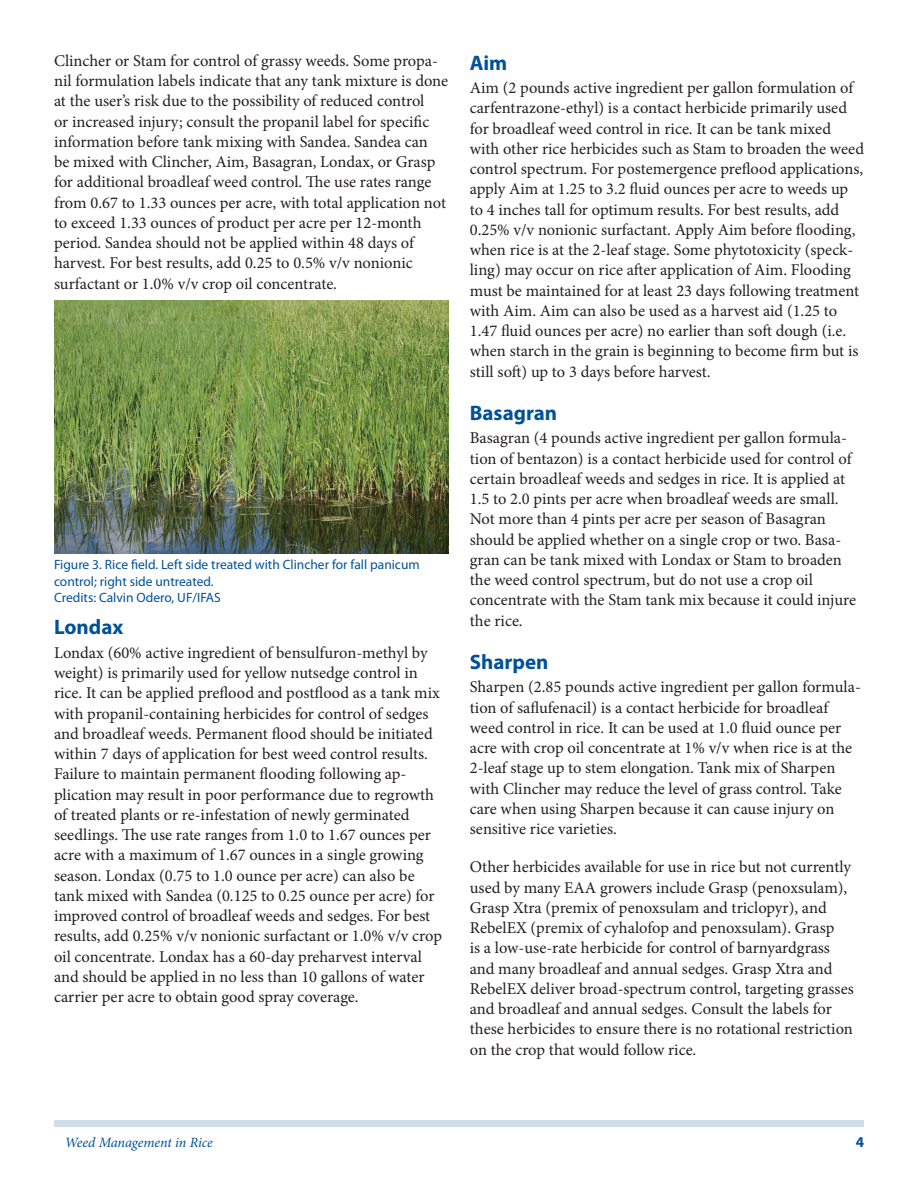
<style>
.page{position:relative;width:918px;height:1188px;background:#fff}
.page>*{position:absolute;margin:0;border:0;box-sizing:border-box;transform-origin:0 0}
.SectionHeading1{font:700 21px "Myriad Pro";color:#01519a}
.Paragraph{font:16.5px/20.2px "Minion Pro";color:#231f20}
.t1{font:700 15px "Myriad Pro";color:#01519a}
.RunningTitleItalics{font:italic 14.25px "Minion Pro";letter-spacing:-.005em;color:#01519a}
.FigureCaption{font:13.5px/16.5px "Myriad Pro";color:#01519a}
</style>
<div class="page">
<div style="left:54px;top:1120px;width:810px;height:7px;background:#d0deeb"></div>
<img style="left:54px;top:300px;width:394px;height:254px">
<p class="Paragraph" style="left:54px;top:51px;width:396px">Clincher or Stam for control of grassy weeds. Some propa&shy;nil formulation labels indicate that any tank mixture is done at the user’s risk due to the possibility of reduced control<br>or increased injury; consult the propanil label for specific information before tank mixing with Sandea. Sandea can<br>be mixed with Clincher, Aim, Basagran, Londax, or Grasp for additional broadleaf weed control. The use rates range from 0.67 to 1.33 ounces per acre, with total application not to exceed 1.33 ounces of product per acre per 12-month period. Sandea should not be applied within 48 days of harvest. For best results, add 0.25 to 0.5% v/v nonionic surfactant or 1.0% v/v crop oil concentrate.</p>
<p class="FigureCaption" style="left:54px;top:556px;width:367px">Figure 3. Rice field. Left side treated with Clincher for fall panicum control; right side untreated.</p>
<p class="FigureCaption" style="left:54px;top:589px;width:168px">Credits: Calvin Odero, UF/IFAS</p>
<p class="SectionHeading1" style="left:54px;top:614px;width:71px">Londax</p>
<p class="Paragraph" style="left:54px;top:643px;width:390px">Londax (60% active ingredient of bensulfuron-methyl by weight) is primarily used for yellow nutsedge control in rice. It can be applied preflood and postflood as a tank mix with propanil-containing herbicides for control of sedges and broadleaf weeds. Permanent flood should be initiated within 7 days of application for best weed control results.<br>Failure to maintain permanent flooding following ap&shy;plication may result in poor performance due to regrowth of treated plants or re-infestation of newly germinated seedlings. The use rate ranges from 1.0 to 1.67 ounces per acre with a maximum of 1.67 ounces in a single growing season. Londax (0.75 to 1.0 ounce per acre) can also be tank mixed with Sandea (0.125 to 0.25 ounce per acre) for improved control of broadleaf weeds and sedges. For best results, add 0.25% v/v nonionic surfactant or 1.0% v/v crop oil concentrate. Londax has a 60-day preharvest interval and should be applied in no less than 10 gallons of water carrier per acre to obtain good spray coverage.</p>
<p class="SectionHeading1" style="left:470px;top:49px;width:39px">Aim</p>
<p class="Paragraph" style="left:470px;top:78px;width:396px">Aim (2 pounds active ingredient per gallon formulation of carfentrazone-ethyl) is a contact herbicide primarily used for broadleaf weed control in rice. It can be tank mixed with other rice herbicides such as Stam to broaden the weed control spectrum. For postemergence preflood applications, apply Aim at 1.25 to 3.2 fluid ounces per acre to weeds up to 4 inches tall for optimum results. For best results, add 0.25% v/v nonionic surfactant. Apply Aim before flooding, when rice is at the 2-leaf stage. Some phytotoxicity (speck&shy;ling) may occur on rice after application of Aim. Flooding must be maintained for at least 23 days following treatment with Aim. Aim can also be used as a harvest aid (1.25 to 1.47 fluid ounces per acre) no earlier than soft dough (i.e. when starch in the grain is beginning to become firm but is still soft) up to 3 days before harvest.</p>
<p class="SectionHeading1" style="left:470px;top:399px;width:89px">Basagran</p>
<p class="Paragraph" style="left:470px;top:428px;width:388px">Basagran (4 pounds active ingredient per gallon formula&shy;tion of bentazon) is a contact herbicide used for control of certain broadleaf weeds and sedges in rice. It is applied at 1.5 to 2.0 pints per acre when broadleaf weeds are small.<br>Not more than 4 pints per acre per season of Basagran should be applied whether on a single crop or two. Basa&shy;gran can be tank mixed with Londax or Stam to broaden the weed control spectrum, but do not use a crop oil concentrate with the Stam tank mix because it could injure the rice.</p>
<p class="SectionHeading1" style="left:470px;top:648px;width:80px">Sharpen</p>
<p class="Paragraph" style="left:470px;top:677px;width:393px">Sharpen (2.85 pounds active ingredient per gallon formula&shy;tion of saflufenacil) is a contact herbicide for broadleaf weed control in rice. It can be used at 1.0 fluid ounce per acre with crop oil concentrate at 1% v/v when rice is at the 2-leaf stage up to stem elongation. Tank mix of Sharpen with Clincher may reduce the level of grass control. Take care when using Sharpen because it can cause injury on sensitive rice varieties.</p>
<p class="Paragraph" style="left:470px;top:857px;width:386px">Other herbicides available for use in rice but not currently used by many EAA growers include Grasp (penoxsulam), Grasp Xtra (premix of penoxsulam and triclopyr), and RebelEX (premix of cyhalofop and penoxsulam). Grasp<br>is a low-use-rate herbicide for control of barnyardgrass and many broadleaf and annual sedges. Grasp Xtra and RebelEX deliver broad-spectrum control, targeting grasses and broadleaf and annual sedges. Consult the labels for these herbicides to ensure there is no rotational restriction on the crop that would follow rice.</p>
<p class="RunningTitleItalics" style="left:65px;top:1133px;width:150px">Weed Management in Rice</p>
<p class="t1" style="left:856px;top:1133px;width:10px">4</p>
</div>
